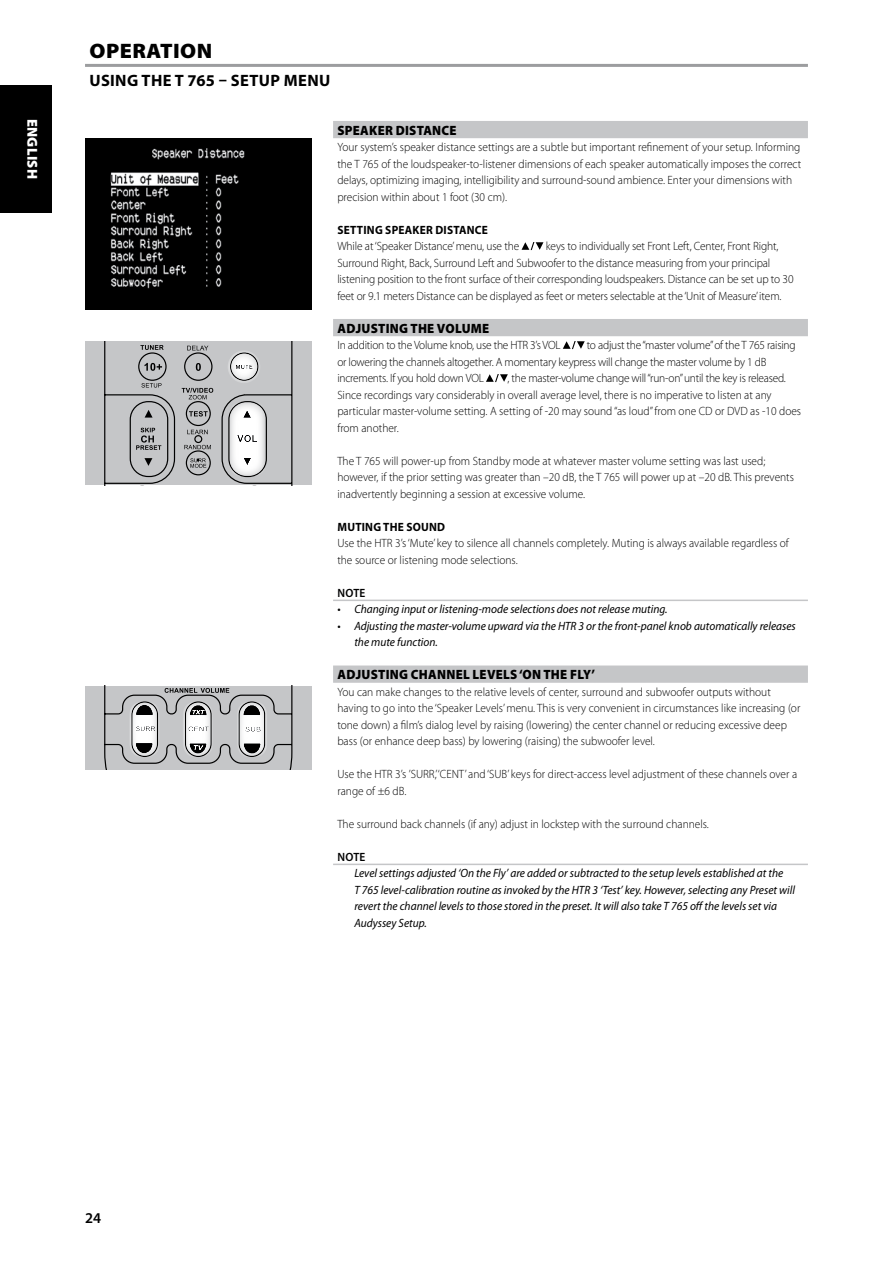
<style>
.page{position:relative;width:893px;height:1263px;background:#fff}
.page>*{position:absolute;margin:0;border:0;box-sizing:border-box;transform-origin:0 0}
.t1{font:900 21px "Myriad Pro";color:#000;scale:1.05 1}
.t2{font:700 16.5px "Myriad Pro";letter-spacing:.02em;color:#000}
.t3{font:600 15px "Myriad Pro";color:#000}
.t4{font:900 14.4px "Myriad Pro";letter-spacing:.02em;color:#fff}
.t5{font:900 13.5px "Myriad Pro";letter-spacing:.02em;color:#000;scale:.95 1}
.t6{font:300 12px/16.5px "Myriad Pro";color:#000;scale:.95 1}
.t7{font:italic 12px/16.5px "Myriad Pro";color:#000;scale:.95 1}
.t8{font:300 12px/16.5px "Myriad Pro";letter-spacing:-.02em;color:#000;scale:.95 1}
.t9{font:700 12px "Myriad Pro";letter-spacing:.02em;color:#000;scale:.95 1}
.t10{font:600 12px "Myriad Pro";color:#000;scale:.95 1}
</style>
<div class="page">
<div style="left:333px;top:121px;width:475px;height:17px;background:#c5c6c8"></div>
<div style="left:333px;top:319px;width:475px;height:17px;background:#c5c6c8"></div>
<hr style="left:333px;top:600px;width:475px;height:1px;background:#c5c6c8">
<div style="left:333px;top:665px;width:475px;height:18px;background:#c5c6c8"></div>
<hr style="left:333px;top:864px;width:475px;height:1px;background:#c5c6c8">
<svg style="left:522px;top:242px;width:21px;height:8px"></svg>
<svg style="left:563px;top:341px;width:22px;height:8px"></svg>
<svg style="left:486px;top:374px;width:22px;height:8px"></svg>
<hr style="left:85px;top:64px;width:723px;height:3px;background:#9c9d9f">
<img style="left:85px;top:139px;width:227px;height:170px">
<div style="left:85px;top:342px;width:227px;height:143px;background:#c5c6c8"></div>
<svg style="left:104px;top:342px;width:188px;height:143px"></svg>
<svg style="left:228px;top:350px;width:33px;height:33px"></svg>
<svg style="left:229px;top:402px;width:37px;height:74px;background:#dededf"></svg>
<div style="left:85px;top:685px;width:227px;height:84px;background:#c5c6c8"></div>
<svg style="left:104px;top:685px;width:188px;height:84px"></svg>
<svg style="left:130px;top:701px;width:30px;height:56px;background:#adadae"></svg>
<svg style="left:183px;top:701px;width:30px;height:56px;background:#b6b6b7"></svg>
<svg style="left:237px;top:701px;width:30px;height:56px;background:#b0b0b1"></svg>
<div style="left:0;top:85px;width:51px;height:128px;background:#000"></div>
<p class="t4" style="left:42px;top:119px;width:62px;rotate:90deg">ENGLISH</p>
<h1 class="t1" style="left:90px;top:37px;width:14px">OPERATION</h1>
<h2 class="t2" style="left:89px;top:70px;width:242px">USING THE T 765 – SETUP MENU</h2>
<p class="t5" style="left:337px;top:121px;width:18px">SPEAKER</p>
<p class="t5" style="left:396px;top:121px;width:19px">DISTANCE</p>
<p class="t6" style="left:337px;top:139px;width:490px">Your system’s speaker distance settings are a subtle but important refinement of your setup. Informing the T 765 of the loudspeaker-to-listener dimensions of each speaker automatically imposes the correct delays, optimizing imaging, intelligibility and surround-sound ambience. Enter your dimensions with precision within about 1 foot (30 cm).</p>
<p class="t9" style="left:337px;top:222px;width:14px">SETTING</p>
<p class="t9" style="left:385px;top:222px;width:14px">SPEAKER</p>
<p class="t9" style="left:435px;top:222px;width:17px">DISTANCE</p>
<p class="t6" style="left:337px;top:238px;width:193px">While at ‘Speaker Distance’ menu, use the</p>
<p class="t6" style="left:337px;top:238px;width:482px;text-indent:208px">keys to individually set Front Left, Center, Front Right, Surround Right, Back, Surround Left and Subwoofer to the distance measuring from your principal listening position to the front surface of their corresponding loudspeakers. Distance can be set up to 30 feet or 9.1 meters Distance can be displayed as feet or meters selectable at the ‘Unit of Measure’ item.</p>
<p class="t5" style="left:337px;top:319px;width:35px">ADJUSTING</p>
<p class="t5" style="left:410px;top:319px;width:10px">THE</p>
<p class="t5" style="left:437px;top:319px;width:20px">VOLUME</p>
<p class="t8" style="left:337px;top:337px;width:237px">In addition to the Volume knob, use the HTR 3’s VOL</p>
<p class="t8" style="left:337px;top:337px;width:484px;text-indent:249px">to adjust the “master volume” of the T 765 raising or lowering the channels altogether. A momentary keypress will change the master volume by 1 dB increments. If you hold down VOL</p>
<p class="t6" style="left:337px;top:370px;width:490px;text-indent:170px">, the master-volume change will “run-on” until the key is released.<br>Since recordings vary considerably in overall average level, there is no imperative to listen at any particular master-volume setting. A setting of -20 may sound “as loud” from one CD or DVD as -10 does from another.</p>
<p class="t6" style="left:337px;top:452px;width:482px">The T 765 will power-up from Standby mode at whatever master volume setting was last used; however, if the prior setting was greater than –20 dB, the T 765 will power up at –20 dB. This prevents inadvertently beginning a session at excessive volume.</p>
<p class="t9" style="left:337px;top:519px;width:115px">MUTING THE SOUND</p>
<p class="t6" style="left:337px;top:535px;width:477px">Use the HTR 3’s ‘Mute’ key to silence all channels completely. Muting is always available regardless of the source or listening mode selections.</p>
<p class="t10" style="left:337px;top:585px;width:17px">NOTE</p>
<p class="t7" style="left:337px;top:601px;width:349px">• Changing input or listening-mode selections does not release muting.</p>
<p class="t7" style="left:354px;top:617px;width:466px;text-indent:-17px">• Adjusting the master-volume upward via the HTR 3 or the front-panel knob automatically releases the mute function.</p>
<p class="t5" style="left:337px;top:665px;width:35px">ADJUSTING</p>
<p class="t5" style="left:411px;top:665px;width:19px">CHANNEL</p>
<p class="t5" style="left:473px;top:665px;width:17px">LEVELS</p>
<p class="t5" style="left:519px;top:665px;width:35px">‘ON THE</p>
<p class="t5" style="left:570px;top:665px;width:28px">FLY’</p>
<p class="t6" style="left:337px;top:683px;width:489px">You can make changes to the relative levels of center, surround and subwoofer outputs without having to go into the ‘Speaker Levels’ menu. This is very convenient in circumstances like increasing (or tone down) a film’s dialog level by raising (lowering) the center channel or reducing excessive deep bass (or enhance deep bass) by lowering (raising) the subwoofer level.</p>
<p class="t6" style="left:337px;top:766px;width:485px">Use the HTR 3’s ’SURR,’‘CENT’ and ‘SUB’ keys for direct-access level adjustment of these channels over a range of ±6 dB.</p>
<p class="t6" style="left:337px;top:815px;width:393px">The surround back channels (if any) adjust in lockstep with the surround channels.</p>
<p class="t10" style="left:337px;top:849px;width:17px">NOTE</p>
<p class="t7" style="left:354px;top:865px;width:465px">Level settings adjusted ‘On the Fly’ are added or subtracted to the setup levels established at the<br>T 765 level-calibration routine as invoked by the HTR 3 ‘Test’ key. However, selecting any Preset will revert the channel levels to those stored in the preset. It will also take T 765 offthe levels set via Audyssey Setup.</p>
<p class="t3" style="left:85px;top:1208px;width:18px">24</p>
</div>
